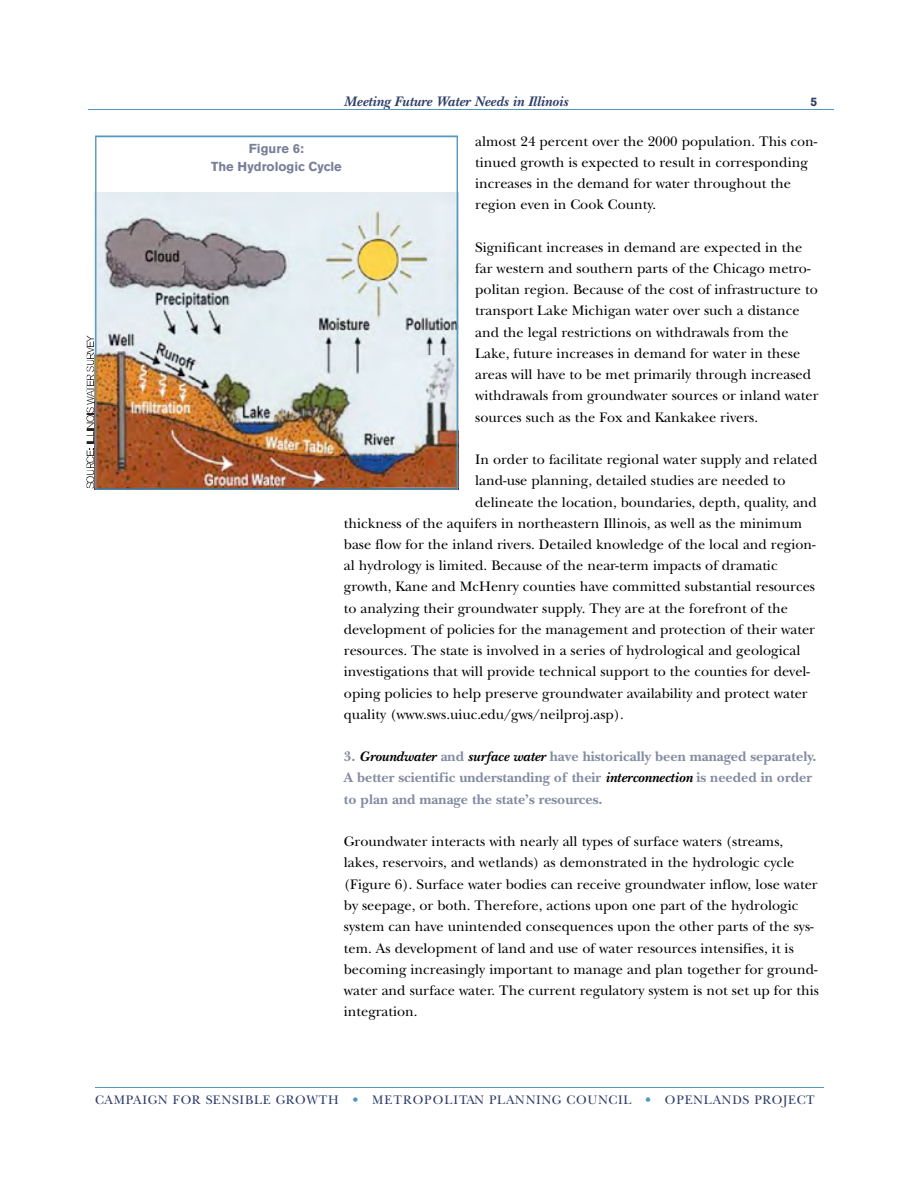
<style>
.page{position:relative;width:918px;height:1188px;background:#fff}
.page>*{position:absolute;margin:0;border:0;box-sizing:border-box;transform-origin:0 0}
.t1{font:14.4px/21.3px "New Baskerville";color:#000}
.t2{font:700 14.4px/21.3px "New Baskerville";color:#838ba1}
.t3{font:italic 700 14.4px "New Baskerville";color:#303e67}
.t4{font:12.9px "New Baskerville";letter-spacing:.045em;color:#303e67}
.t5{font:700 12.9px/17.2px "Akzidenz Grotesk BE";color:#788099;text-align:center}
.t6{font:700 12.3px "Akzidenz Grotesk BE";color:#303e67}
.s1{font-style:italic;color:#000}
.s2{color:#5198bf}
</style>
<div class="page">
<hr style="left:95px;top:1088px;width:728px;height:1px;background:#5198bf">
<hr style="left:89px;top:109px;width:745px;height:1px;background:#5198bf">
<img style="left:95px;top:136px;width:363px;height:354px">
<svg style="left:86px;top:335px;width:7px;height:153px"></svg>
<p class="t3" style="left:344px;top:96px;width:226px">Meeting Future Water Needs in Illinois</p>
<p class="t6" style="left:810px;top:97px;width:8px">5</p>
<p class="t1" style="left:475px;top:132px;width:344px">almost 24 percent over the 2000 population. This con&shy;tinued growth is expected to result in corresponding increases in the demand for water throughout the region even in Cook County.</p>
<p class="t1" style="left:475px;top:238px;width:345px">Significant increases in demand are expected in the far western and southern parts of the Chicago metro&shy;politan region. Because of the cost of infrastructure to transport Lake Michigan water over such a distance and the legal restrictions on withdrawals from the Lake, future increases in demand for water in these areas will have to be met primarily through increased withdrawals from groundwater sources or inland water sources such as the Fox and Kankakee rivers.</p>
<p class="t1" style="left:475px;top:451px;width:344px">In order to facilitate regional water supply and related</p>
<p class="t1" style="left:475px;top:472px;width:312px">land-use planning, detailed studies are needed to</p>
<p class="t1" style="left:475px;top:493px;width:343px">delineate the location, boundaries, depth, quality, and</p>
<p class="t1" style="left:344px;top:514px;width:460px">thickness of the aquifers in northeastern Illinois, as well as the minimum</p>
<p class="t1" style="left:344px;top:535px;width:473px">base flow for the inland rivers. Detailed knowledge of the local and region-</p>
<p class="t1" style="left:344px;top:557px;width:435px">al hydrology is limited. Because of the near-term impacts of dramatic</p>
<p class="t1" style="left:344px;top:578px;width:473px">growth, Kane and McHenry counties have committed substantial resources</p>
<p class="t1" style="left:344px;top:599px;width:445px">to analyzing their groundwater supply. They are at the forefront of the</p>
<p class="t1" style="left:344px;top:620px;width:473px">development of policies for the management and protection of their water</p>
<p class="t1" style="left:344px;top:642px;width:458px">resources. The state is involved in a series of hydrological and geological</p>
<p class="t1" style="left:344px;top:663px;width:468px">investigations that will provide technical support to the counties for devel-</p>
<p class="t1" style="left:344px;top:684px;width:465px">oping policies to help preserve groundwater availability and protect water</p>
<p class="t1" style="left:344px;top:705px;width:282px">quality (www.sws.uiuc.edu/gws/neilproj.asp).</p>
<p class="t2" style="left:344px;top:748px;width:474px">3. <span class="s1">Groundwater</span> and <span class="s1">surface water</span> have historically been managed separately.<br>A better scientific understanding of their <span class="s1">interconnection</span> is needed in order to plan and manage the state’s resources.</p>
<p class="t1" style="left:344px;top:833px;width:477px">Groundwater interacts with nearly all types of surface waters (streams, lakes, reservoirs, and wetlands) as demonstrated in the hydrologic cycle (Figure 6). Surface water bodies can receive groundwater inflow, lose water by seepage, or both. Therefore, actions upon one part of the hydrologic system can have unintended consequences upon the other parts of the sys&shy;tem. As development of land and use of water resources intensifies, it is becoming increasingly important to manage and plan together for ground&shy;water and surface water. The current regulatory system is not set up for this integration.</p>
<p class="t5" style="left:211px;top:142px;width:132px">Figure 6:<br>The Hydrologic Cycle</p>
<p class="t4" style="left:95px;top:1095px;width:721px">C A M PAIGN FOR SENSIBLE GROWTH <span class="s2">•</span> M E T R O P O L I TAN PLANNING COUNCIL <span class="s2">•</span> OPENLANDS PROJECT</p>
</div>
